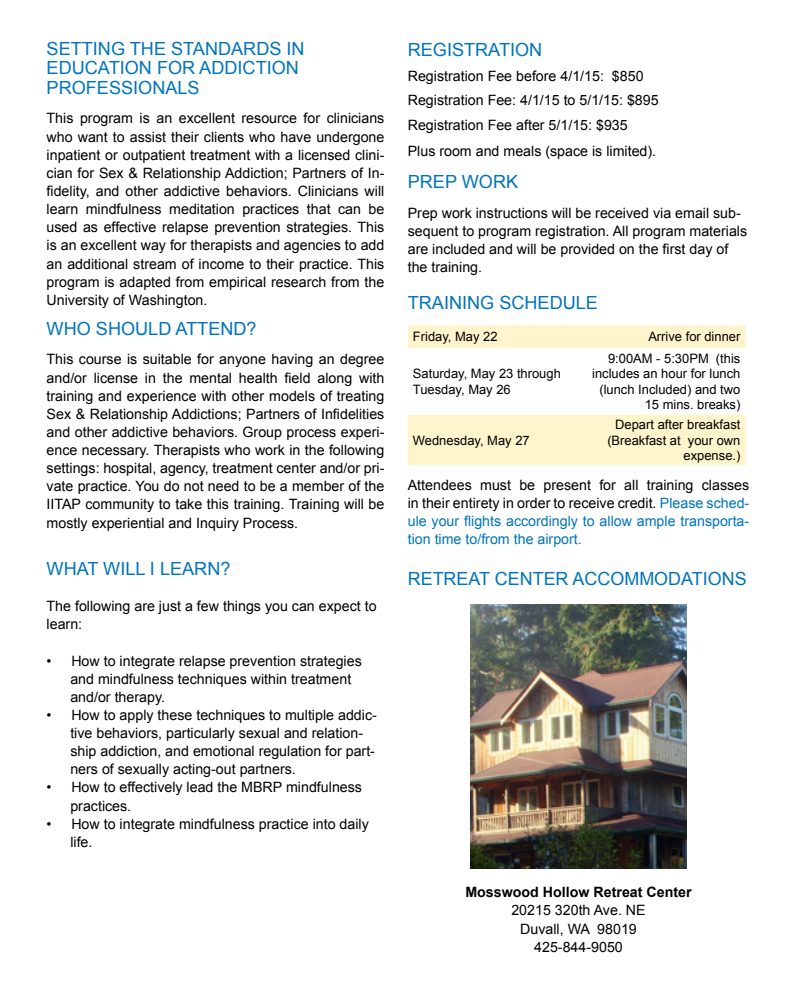
<style>
.page{position:relative;width:792px;height:989px;background:#fff}
.page>*{position:absolute;margin:0;border:0;box-sizing:border-box;transform-origin:0 0}
.t1{font:18.1px/19.4px "Arial";color:#0074bc}
.t2{font:14.2px/18.1px "Arial";color:#000}
.t3{font:14.2px/18.1px "Arial";color:#0074bc;text-align:justify}
.t4{font:700 14.2px "Arial";color:#000}
.t5{font:12.9px/15.5px "Arial";color:#000;text-align:right}
.s1{color:#000}
</style>
<div class="page">
<div style="left:408px;top:325px;width:337px;height:140px;background:#fff5cc"></div>
<svg style="left:408px;top:348px;width:337px;height:66px"></svg>
<img style="left:471px;top:604px;width:215px;height:263px">
<p class="t1" style="left:47px;top:40px;width:260px">SETTING THE STANDARDS IN<br>EDUCATION FOR ADDICTION<br>PROFESSIONALS</p>
<p class="t2" style="left:47px;top:110px;width:339px;text-align:justify">This program is an excellent resource for clinicians who want to assist their clients who have undergone inpatient or outpatient treatment with a licensed clini&shy;cian for Sex &amp; Relationship Addiction; Partners of In&shy;fidelity, and other addictive behaviors. Clinicians will learn mindfulness meditation practices that can be used as effective relapse prevention strategies. This is an excellent way for therapists and agencies to add an additional stream of income to their practice. This program is adapted from empirical research from the University of Washington.</p>
<p class="t1" style="left:47px;top:319px;width:212px">WHO SHOULD ATTEND?</p>
<p class="t2" style="left:47px;top:351px;width:339px;text-align:justify">This course is suitable for anyone having an degree and/or license in the mental health field along with training and experience with other models of treating Sex &amp; Relationship Addictions; Partners of Infidelities and other addictive behaviors. Group process experi&shy;ence necessary. Therapists who work in the following settings: hospital, agency, treatment center and/or pri&shy;vate practice. You do not need to be a member of the IITAP community to take this training. Training will be mostly experiential and Inquiry Process.</p>
<p class="t1" style="left:47px;top:559px;width:185px">WHAT WILL I LEARN?</p>
<p class="t2" style="left:47px;top:597px;width:331px">The following are just a few things you can expect to learn:</p>
<p class="t2" style="left:70px;top:652px;width:293px;text-indent:-24px">• How to integrate relapse prevention strategies and mindfulness techniques within treatment and/or therapy.</p>
<p class="t2" style="left:70px;top:706px;width:308px;text-indent:-24px">• How to apply these techniques to multiple addic&shy;tive behaviors, particularly sexual and relation&shy;ship addiction, and emotional regulation for part&shy;ners of sexually acting-out partners.</p>
<p class="t2" style="left:70px;top:779px;width:293px;text-indent:-24px">• How to effectively lead the MBRP mindfulness practices.</p>
<p class="t2" style="left:70px;top:815px;width:300px;text-indent:-24px">• How to integrate mindfulness practice into daily life.</p>
<p class="t1" style="left:408px;top:41px;width:136px">REGISTRATION</p>
<p class="t2" style="left:408px;top:64px;width:252px;line-height:24.6px">Registration Fee before 4/1/15: $850<br>Registration Fee: 4/1/15 to 5/1/15: $895<br>Registration Fee after 5/1/15: $935</p>
<p class="t2" style="left:408px;top:142px;width:250px">Plus room and meals (space is limited).</p>
<p class="t1" style="left:408px;top:173px;width:112px">PREP WORK</p>
<p class="t2" style="left:408px;top:205px;width:341px">Prep work instructions will be received via email sub&shy;sequent to program registration. All program materials are included and will be provided on the first day of the training.</p>
<p class="t1" style="left:408px;top:293px;width:192px">TRAINING SCHEDULE</p>
<p class="t5" style="left:413px;top:330px;width:86px">Friday, May 22</p>
<p class="t5" style="left:648px;top:330px;width:94px">Arrive for dinner</p>
<p class="t5" style="left:413px;top:366px;width:149px;text-align:left">Saturday, May 23 through<br>Tuesday, May 26</p>
<p class="t5" style="left:592px;top:351px;width:150px">9:00AM - 5:30PM (this includes an hour for lunch (lunch Included) and two<br>15 mins. breaks)</p>
<p class="t5" style="left:607px;top:417px;width:135px">Depart after breakfast (Breakfast at your own expense.)</p>
<p class="t3" style="left:408px;top:476px;width:343px"><span class="s1">Attendees must be present for all training classes in their entirety in order to receive credit.</span> Please sched&shy;ule your flights accordingly to allow ample transporta&shy;tion time to/from the airport.</p>
<p class="t1" style="left:408px;top:570px;width:340px">RETREAT CENTER ACCOMMODATIONS</p>
<p class="t5" style="left:413px;top:433px;width:118px">Wednesday, May 27</p>
<p class="t4" style="left:465px;top:886px;width:228px">Mosswood Hollow Retreat Center</p>
<p class="t2" style="left:511px;top:902px;width:136px;text-align:center">20215 320th Ave. NE<br>Duvall, WA 98019<br>425-844-9050</p>
</div>
